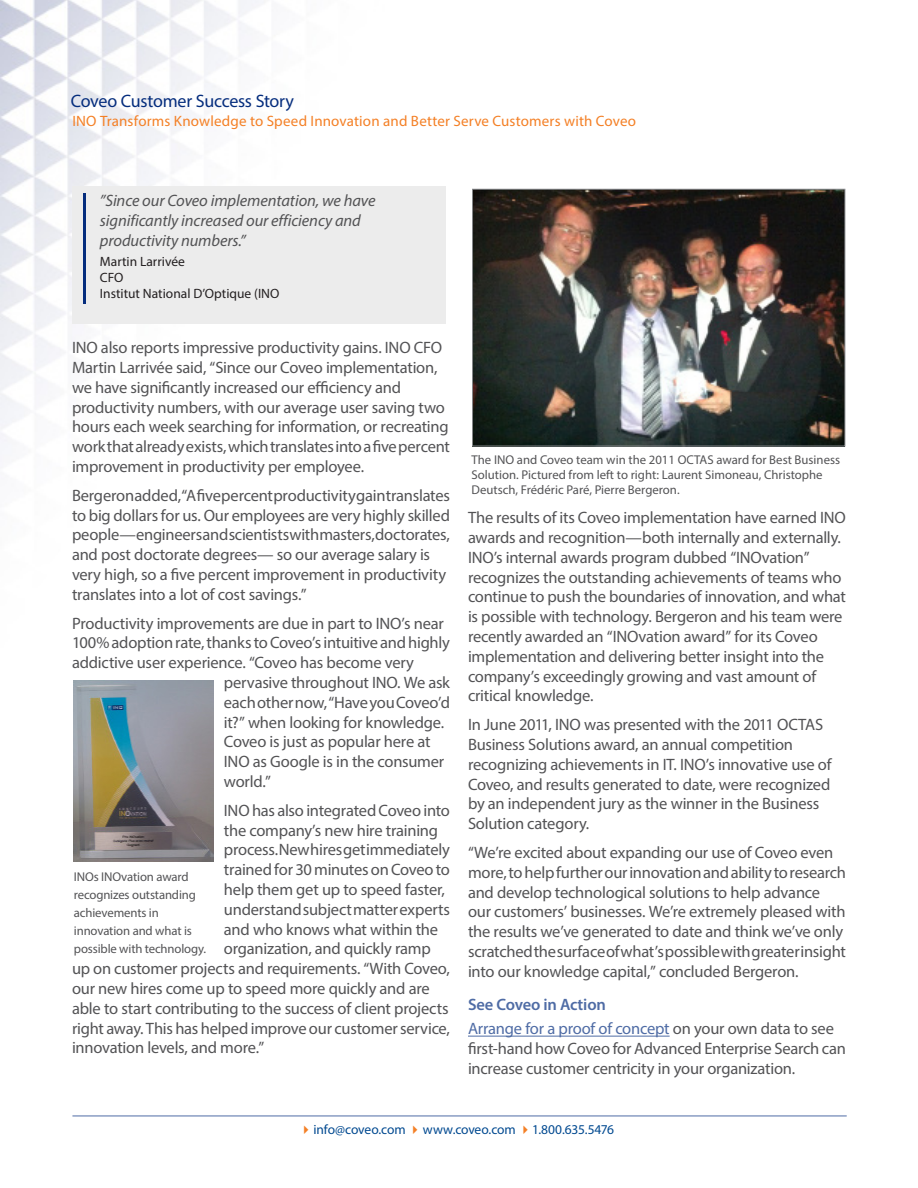
<style>
.page{position:relative;width:918px;height:1188px;background:#fff}
.page>*{position:absolute;margin:0;border:0;box-sizing:border-box;transform-origin:0 0}
.t1{font:18px "Myriad Pro";letter-spacing:-.02em;color:#052d7d}
.Datasheet_Body{font:16.5px/19.8px "Myriad Pro";letter-spacing:-.015em;color:#535355}
.Datasheet_Pull_Quote{font:italic 16.5px/19.8px "Myriad Pro";letter-spacing:-.005em;color:#535355}
.Datasheet_Subhead{font:600 16.5px "Myriad Pro";letter-spacing:-.01em;color:#4f6ca5}
.Headline_1{font:15px "Myriad Pro";letter-spacing:.01em;color:#f48026}
.Datasheet_Pull_Quote-2{font:13.5px/16.2px "Myriad Pro";color:#231f20}
.t2{font:13.5px "Myriad Pro";letter-spacing:-.01em;color:#014990}
.Datasheet_Caption{font:12.75px/18px "Myriad Pro";letter-spacing:-.005em;color:#535355}
.s1{color:#4f6ca5}
.s2{color:#f48026}
</style>
<div class="page">
<hr style="left:73px;top:1116px;width:773px;height:1px;background:#4f6ca5">
<img style="left:0;top:0;width:846px;height:844px">
<hr style="left:468px;top:1036px;width:202px;height:1px;background:#4f6ca5">
<div style="left:72px;top:186px;width:374px;height:138px;background:#ececec"></div>
<hr style="left:83px;top:193px;width:3px;height:111px;background:#052d7d">
<img style="left:474px;top:191px;width:369px;height:253px">
<div style="left:472px;top:189px;width:373px;height:257px;border:1px solid #85878a"></div>
<img style="left:74px;top:680px;width:139px;height:182px">
<p class="t1" style="left:71px;top:90px;width:225px">Coveo Customer Success Story</p>
<p class="Headline_1" style="left:72px;top:112px;width:565px">INO Transforms Knowledge to Speed Innovation and Better Serve Customers with Coveo</p>
<p class="Datasheet_Pull_Quote" style="left:100px;top:190px;width:277px">”Since our Coveo implementation, we have significantly increased our efficiency and productivity numbers.”</p>
<p class="Datasheet_Pull_Quote-2" style="left:100px;top:253px;width:181px">Martin Larrivée<br>CFO<br>Institut National D’Optique (INO</p>
<p class="Datasheet_Body" style="left:72px;top:337px;width:380px">INO also reports impressive productivity gains. INO CFO Martin Larrivée said, “Since our Coveo implementation, we have significantly increased our efficiency and productivity numbers, with our average user saving two hours each week searching for information, or recreating work that already exists, which translates into a five percent improvement in productivity per employee.</p>
<p class="Datasheet_Body" style="left:72px;top:485px;width:380px">Bergeron added, “A five percent productivity gain translates to big dollars for us. Our employees are very highly skilled people—engineers and scientists with masters, doctorates, and post doctorate degrees— so our average salary is very high, so a five percent improvement in productivity translates into a lot of cost savings.”</p>
<p class="Datasheet_Body" style="left:72px;top:613px;width:373px">Productivity improvements are due in part to INO’s near</p>
<p class="Datasheet_Body" style="left:72px;top:633px;width:379px">100% adoption rate, thanks to Coveo’s intuitive and highly</p>
<p class="Datasheet_Body" style="left:72px;top:652px;width:343px">addictive user experience. “Coveo has become very</p>
<p class="Datasheet_Body" style="left:224px;top:672px;width:228px">pervasive throughout INO. We ask</p>
<p class="Datasheet_Body" style="left:224px;top:692px;width:228px">each other now, “Have you Coveo’d</p>
<p class="Datasheet_Body" style="left:224px;top:712px;width:222px">it?” when looking for knowledge.</p>
<p class="Datasheet_Body" style="left:224px;top:732px;width:208px">Coveo is just as popular here at</p>
<p class="Datasheet_Body" style="left:224px;top:751px;width:222px">INO as Google is in the consumer</p>
<p class="Datasheet_Body" style="left:224px;top:771px;width:49px">world.”</p>
<p class="Datasheet_Body" style="left:224px;top:800px;width:228px">INO has also integrated Coveo into</p>
<p class="Datasheet_Body" style="left:224px;top:820px;width:216px">the company’s new hire training</p>
<p class="Datasheet_Body" style="left:224px;top:840px;width:228px">process. New hires get immediately</p>
<p class="Datasheet_Body" style="left:224px;top:859px;width:228px">trained for 30 minutes on Coveo to</p>
<p class="Datasheet_Body" style="left:224px;top:879px;width:222px">help them get up to speed faster,</p>
<p class="Datasheet_Body" style="left:224px;top:899px;width:228px">understand subject matter experts</p>
<p class="Datasheet_Body" style="left:224px;top:919px;width:216px">and who knows what within the</p>
<p class="Datasheet_Body" style="left:224px;top:939px;width:208px">organization, and quickly ramp</p>
<p class="Datasheet_Body" style="left:72px;top:958px;width:379px">up on customer projects and requirements. “With Coveo,</p>
<p class="Datasheet_Body" style="left:72px;top:978px;width:359px">our new hires come up to speed more quickly and are</p>
<p class="Datasheet_Body" style="left:72px;top:998px;width:378px">able to start contributing to the success of client projects</p>
<p class="Datasheet_Body" style="left:72px;top:1018px;width:379px">right away. This has helped improve our customer service,</p>
<p class="Datasheet_Body" style="left:72px;top:1038px;width:194px">innovation levels, and more.”</p>
<p class="Datasheet_Caption" style="left:74px;top:868px;width:134px">INOs INOvation award recognizes outstanding achievements in innovation and what is possible with technology.</p>
<p class="Datasheet_Caption" style="left:472px;top:452px;width:370px;line-height:15.3px">The INO and Coveo team win the 2011 OCTAS award for Best Business<br>Solution. Pictured from left to right: Laurent Simoneau, Christophe<br>Deutsch, Frédéric Paré, Pierre Bergeron.</p>
<p class="Datasheet_Body" style="left:468px;top:508px;width:379px">The results of its Coveo implementation have earned INO awards and recognition—both internally and externally.<br>INO’s internal awards program dubbed “INOvation” recognizes the outstanding achievements of teams who continue to push the boundaries of innovation, and what is possible with technology. Bergeron and his team were recently awarded an “INOvation award” for its Coveo implementation and delivering better insight into the company’s exceedingly growing and vast amount of critical knowledge.</p>
<p class="Datasheet_Body" style="left:468px;top:715px;width:365px">In June 2011, INO was presented with the 2011 OCTAS Business Solutions award, an annual competition recognizing achievements in IT. INO’s innovative use of Coveo, and results generated to date, were recognized by an independent jury as the winner in the Business Solution category.</p>
<p class="Datasheet_Body" style="left:468px;top:842px;width:380px">“We’re excited about expanding our use of Coveo even more, to help further our innovation and ability to research and develop technological solutions to help advance our customers’ businesses. We’re extremely pleased with the results we’ve generated to date and think we’ve only scratched the surface of what’s possible with greater insight into our knowledge capital,” concluded Bergeron.</p>
<p class="Datasheet_Subhead" style="left:468px;top:994px;width:139px">See Coveo in Action</p>
<p class="Datasheet_Body" style="left:468px;top:1019px;width:379px"><span class="s1">Arrange for a proof of concept</span> on your own data to see first-hand how Coveo for Advanced Enterprise Search can increase customer centricity in your organization.</p>
<p class="t2" style="left:299px;top:1121px;width:317px"><span class="s2">✔</span>info@coveo.com <span class="s2">✔</span>www.coveo.com <span class="s2">✔</span>1.800.635.5476</p>
</div>
